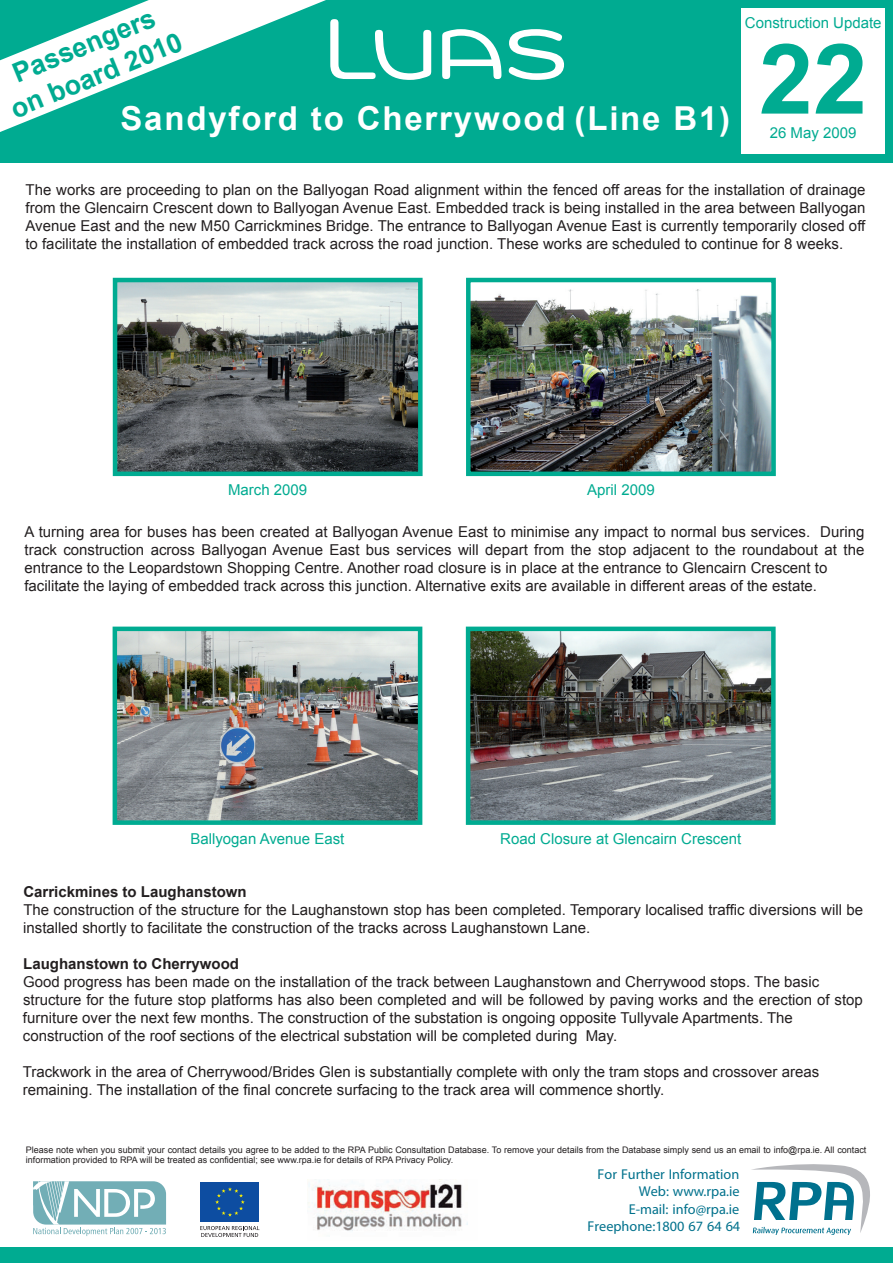
<style>
.page{position:relative;width:893px;height:1263px;background:#fff}
.page>*{position:absolute;margin:0;border:0;box-sizing:border-box;transform-origin:0 0}
.t1{font:700 97.5px "Arial";color:#00ab91}
.t2{font:700 33px "Arial";letter-spacing:.055em;color:#fff}
.t3{font:700 27px/32.4px "Arial";color:#00ab91;text-align:center}
.t4{font:15px/18px "Arial";color:#231f20}
.t5{font:15px "Arial";color:#00ab91}
.t6{font:700 15px "Arial";color:#231f20}
.t7{font:14.25px/17.1px "Helvetica";color:#00718c;text-align:right}
.t8{font:9px/10.8px "Arial";color:#231f20}
</style>
<div class="page">
<img style="left:471px;top:632px;width:300px;height:188px">
<img style="left:118px;top:632px;width:299px;height:188px">
<img style="left:471px;top:289px;width:300px;height:182px">
<img style="left:118px;top:283px;width:300px;height:188px">
<div style="left:0;top:0;width:893px;height:162px;background:#00ab91"></div>
<div style="left:741px;top:8px;width:144px;height:146px;background:#fff"></div>
<svg style="left:442px;top:29px;width:59px;height:50px"></svg>
<svg style="left:508px;top:29px;width:56px;height:51px"></svg>
<svg style="left:751px;top:1164px;width:119px;height:71px"></svg>
<svg style="left:33px;top:1181px;width:133px;height:55px"></svg>
<div style="left:200px;top:1181px;width:60px;height:42px;background:#0d4da1"></div>
<svg style="left:215px;top:1187px;width:30px;height:29px"></svg>
<svg style="left:200px;top:1226px;width:59px;height:11px"></svg>
<img style="left:308px;top:1179px;width:160px;height:52px">
<div style="left:0;top:1247px;width:893px;height:16px;background:#00ab91"></div>
<svg style="left:0;top:0;width:431px;height:132px"></svg>
<div style="left:113px;top:278px;width:310px;height:198px;border:4px solid #00ab91"></div>
<div style="left:466px;top:278px;width:310px;height:198px;border:4px solid #00ab91"></div>
<div style="left:113px;top:627px;width:309px;height:198px;border:4px solid #00ab91"></div>
<div style="left:466px;top:627px;width:310px;height:198px;border:4px solid #00ab91"></div>
<h3 class="t3" style="left:-6px;top:65px;width:185px;rotate:-22deg">Passengers on board 2010</h3>
<h2 class="t2" style="left:120px;top:97px;width:611px">Sandyford to Cherrywood (Line B1)</h2>
<p class="t5" style="left:745px;top:13px;width:138px">Construction Update</p>
<h1 class="t1" style="left:759px;top:15px;width:110px">22</h1>
<p class="t5" style="left:770px;top:122px;width:88px">26 May 2009</p>
<p class="t4" style="left:25px;top:181px;width:841px;text-align:justify">The works are proceeding to plan on the Ballyogan Road alignment within the fenced off areas for the installation of drainage from the Glencairn Crescent down to Ballyogan Avenue East. Embedded track is being installed in the area between Ballyogan Avenue East and the new M50 Carrickmines Bridge. The entrance to Ballyogan Avenue East is currently temporarily closed off to facilitate the installation of embedded track across the road junction. These works are scheduled to continue for 8 weeks.</p>
<p class="t5" style="left:228px;top:480px;width:81px">March 2009</p>
<p class="t5" style="left:587px;top:480px;width:69px">April 2009</p>
<p class="t4" style="left:24px;top:523px;width:841px">A turning area for buses has been created at Ballyogan Avenue East to minimise any impact to normal bus services. During track construction across Ballyogan Avenue East bus services will depart from the stop adjacent to the roundabout at the entrance to the Leopardstown Shopping Centre. Another road closure is in place at the entrance to Glencairn Crescent to facilitate the laying of embedded track across this junction. Alternative exits are available in different areas of the estate.</p>
<p class="t5" style="left:190px;top:829px;width:156px">Ballyogan Avenue East</p>
<p class="t5" style="left:500px;top:829px;width:242px">Road Closure at Glencairn Crescent</p>
<p class="t6" style="left:23px;top:882px;width:225px">Carrickmines to Laughanstown</p>
<p class="t4" style="left:23px;top:901px;width:841px">The construction of the structure for the Laughanstown stop has been completed. Temporary localised traffic diversions will be installed shortly to facilitate the construction of the tracks across Laughanstown Lane.</p>
<p class="t6" style="left:23px;top:954px;width:217px">Laughanstown to Cherrywood</p>
<p class="t4" style="left:23px;top:973px;width:841px">Good progress has been made on the installation of the track between Laughanstown and Cherrywood stops. The basic structure for the future stop platforms has also been completed and will be followed by paving works and the erection of stop furniture over the next few months. The construction of the substation is ongoing opposite Tullyvale Apartments. The construction of the roof sections of the electrical substation will be completed during May.</p>
<p class="t4" style="left:23px;top:1063px;width:798px">Trackwork in the area of Cherrywood/Brides Glen is substantially complete with only the tram stops and crossover areas remaining. The installation of the final concrete surfacing to the track area will commence shortly.</p>
<p class="t8" style="left:26px;top:1144px;width:842px">Please note when you submit your contact details you agree to be added to the RPA Public Consultation Database. To remove your details from the Database simply send us an email to info@rpa.ie. All contact information provided to RPA will be treated as confidential; see www.rpa.ie for details of RPA Privacy Policy.</p>
<p class="t7" style="left:588px;top:1166px;width:154px">For Further Information<br>Web: www.rpa.ie<br>E-mail: info@rpa.ie<br>Freephone:1800 67 64 64</p>
</div>
